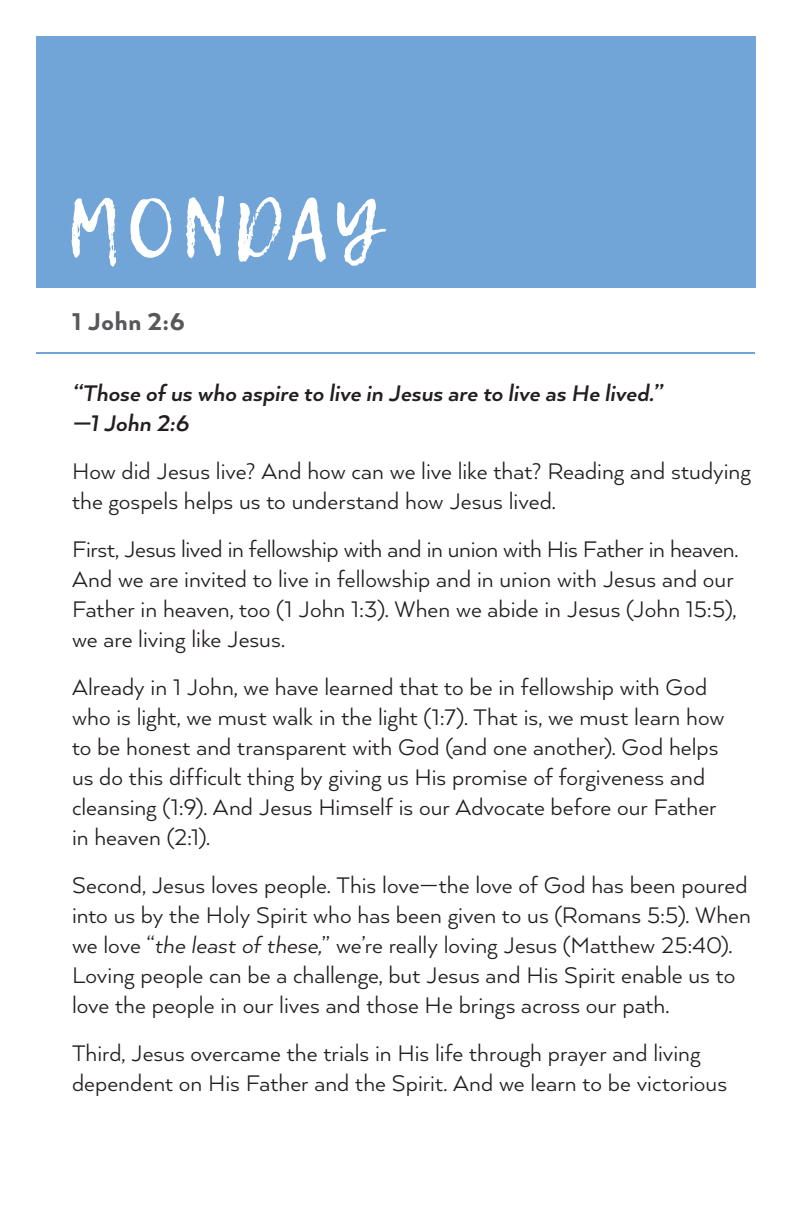
<style>
.page{position:relative;width:792px;height:1224px;background:#fff}
.page>*{position:absolute;margin:0;border:0;box-sizing:border-box;transform-origin:0 0}
.t1{font:80px "Lemon Tuesday";letter-spacing:.06em;color:#fff}
.t2{font:800 28px "Arquitecta";color:#57585a}
.t3{font:26px/30px "Arquitecta";color:#231f20}
.t4{font:italic 700 26px/30px "Arquitecta";color:#231f20}
.s1{font-style:italic}
</style>
<div class="page">
<div style="left:36px;top:36px;width:720px;height:252px;background:#71a4d7"></div>
<hr style="left:36px;top:352px;width:719px;height:2px;background:#71a4d7">
<h1 class="t1" style="left:66px;top:182px;width:315px">MONDAY</h1>
<p class="t2" style="left:72px;top:304px;width:114px">1 John 2:6</p>
<p class="t4" style="left:72px;top:377px;width:592px">“Those of us who aspire to live in Jesus are to live as He lived.” —1 John 2:6</p>
<p class="t3" style="left:72px;top:455px;width:680px">How did Jesus live? And how can we live like that? Reading and studying the gospels helps us to understand how Jesus lived.</p>
<p class="t3" style="left:72px;top:533px;width:668px">First, Jesus lived in fellowship with and in union with His Father in heaven.<br>And we are invited to live in fellowship and in union with Jesus and our Father in heaven, too (1 John 1:3). When we abide in Jesus (John 15:5), we are living like Jesus.</p>
<p class="t3" style="left:72px;top:671px;width:654px">Already in 1 John, we have learned that to be in fellowship with God who is light, we must walk in the light (1:7). That is, we must learn how to be honest and transparent with God (and one another). God helps us do this difficult thing by giving us His promise of forgiveness and cleansing (1:9). And Jesus Himself is our Advocate before our Father in heaven (2:1).</p>
<p class="t3" style="left:72px;top:869px;width:681px">Second, Jesus loves people. This love—the love of God has been poured into us by the Holy Spirit who has been given to us (Romans 5:5). When we love “<span class="s1">the least of these,</span>” we’re really loving Jesus (Matthew 25:40).<br>Loving people can be a challenge, but Jesus and His Spirit enable us to love the people in our lives and those He brings across our path.</p>
<p class="t3" style="left:72px;top:1037px;width:657px">Third, Jesus overcame the trials in His life through prayer and living dependent on His Father and the Spirit. And we learn to be victorious</p>
</div>
